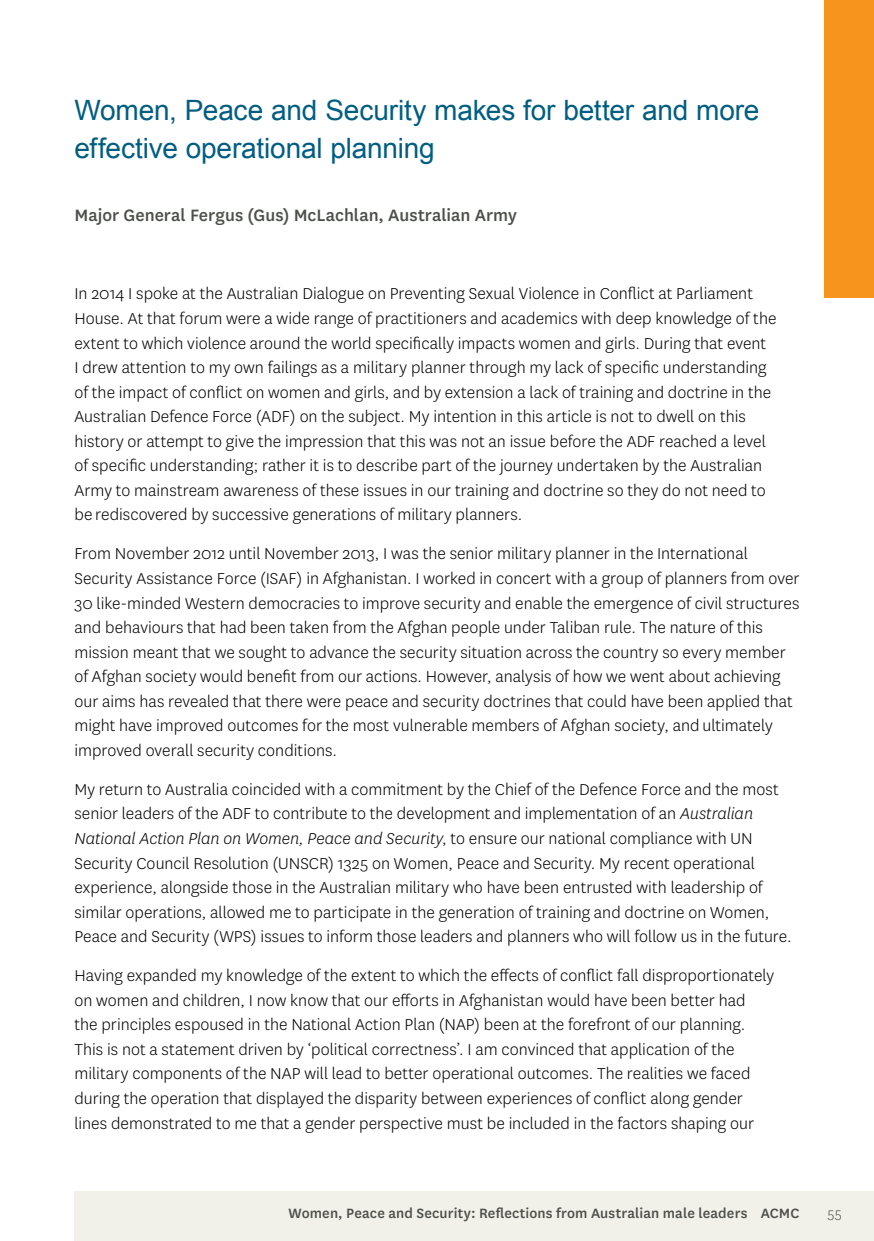
<style>
.page{position:relative;width:874px;height:1241px;background:#fff}
.page>*{position:absolute;margin:0;border:0;box-sizing:border-box;transform-origin:0 0}
.t1{font:28px/38.5px "Arial";letter-spacing:-.005em;color:#005e82}
.t2{font:500 19.25px "National";color:#4c504a}
.t3{font:300 18.38px/24.5px "National";color:#000}
.t4{font:500 15.75px "National";letter-spacing:.01em;color:#4c504a}
.t5{font:300 15.75px "National";color:#4c504a}
.s1{font-style:italic}
</style>
<div class="page">
<div style="left:74px;top:1191px;width:799px;height:49px;background:#f2f1e9"></div>
<div style="left:823px;top:0;width:50px;height:298px;background:#f7941e"></div>
<h1 class="t1" style="left:74px;top:91px;width:686px">Women, Peace and Security makes for better and more effective operational planning</h1>
<p class="t2" style="left:74px;top:202px;width:443px">Major General Fergus (Gus) McLachlan, Australian Army</p>
<p class="t3" style="left:74px;top:281px;width:703px">In 2014 I spoke at the Australian Dialogue on Preventing Sexual Violence in Conflict at Parliament House. At that forum were a wide range of practitioners and academics with deep knowledge of the extent to which violence around the world specifically impacts women and girls. During that event<br>I drew attention to my own failings as a military planner through my lack of specific understanding of the impact of conflict on women and girls, and by extension a lack of training and doctrine in the Australian Defence Force (ADF) on the subject. My intention in this article is not to dwell on this history or attempt to give the impression that this was not an issue before the ADF reached a level of specific understanding; rather it is to describe part of the journey undertaken by the Australian Army to mainstream awareness of these issues in our training and doctrine so they do not need to be rediscovered by successive generations of military planners.</p>
<p class="t3" style="left:74px;top:541px;width:726px">From November 2012 until November 2013, I was the senior military planner in the International Security Assistance Force (ISAF) in Afghanistan. I worked in concert with a group of planners from over 30 like-minded Western democracies to improve security and enable the emergence of civil structures and behaviours that had been taken from the Afghan people under Taliban rule. The nature of this mission meant that we sought to advance the security situation across the country so every member of Afghan society would benefit from our actions. However, analysis of how we went about achieving our aims has revealed that there were peace and security doctrines that could have been applied that might have improved outcomes for the most vulnerable members of Afghan society, and ultimately improved overall security conditions.</p>
<p class="t3" style="left:74px;top:776px;width:718px">My return to Australia coincided with a commitment by the Chief of the Defence Force and the most senior leaders of the ADF to contribute to the development and implementation of an <span class="s1">Australian National Action Plan on Women, Peace and Security</span>, to ensure our national compliance with UN Security Council Resolution (UNSCR) 1325 on Women, Peace and Security. My recent operational experience, alongside those in the Australian military who have been entrusted with leadership of similar operations, allowed me to participate in the generation of training and doctrine on Women, Peace and Security (WPS) issues to inform those leaders and planners who will follow us in the future.</p>
<p class="t3" style="left:74px;top:962px;width:701px">Having expanded my knowledge of the extent to which the effects of conflict fall disproportionately on women and children, I now know that our efforts in Afghanistan would have been better had<br>the principles espoused in the National Action Plan (NAP) been at the forefront of our planning.<br>This is not a statement driven by ‘political correctness’. I am convinced that application of the military components of the NAP will lead to better operational outcomes. The realities we faced during the operation that displayed the disparity between experiences of conflict along gender lines demonstrated to me that a gender perspective must be included in the factors shaping our</p>
<p class="t4" style="left:288px;top:1202px;width:512px">Women, Peace and Security: Reflections from Australian male leaders ACMC</p>
<p class="t5" style="left:827px;top:1203px;width:16px">55</p>
</div>
